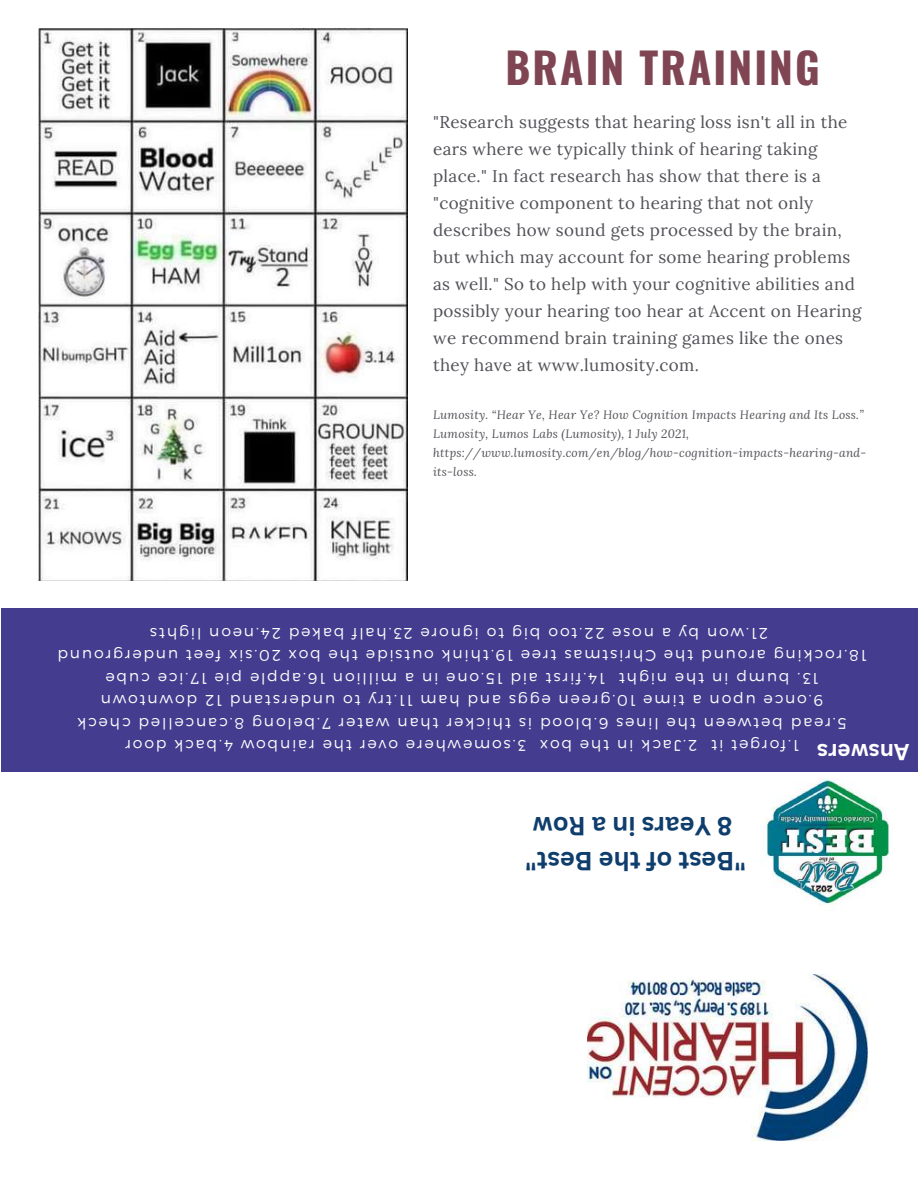
<style>
.page{position:relative;width:918px;height:1188px;background:#fff}
.page>*{position:absolute;margin:0;border:0;box-sizing:border-box;transform-origin:0 0}
.t1{font:700 42.45px "Oswald";letter-spacing:.05em;color:#7f4553}
.t2{font:700 25.5px/34.8px "Canva Sans";color:#0f3e6d;text-align:center}
.t3{font:700 22.5px "Canva Sans";color:#fff}
.t4{font:16.95px/27px "Lora";letter-spacing:.02em;color:#525158}
.t5{font:300 15.6px "Montserrat";letter-spacing:.12em;color:#fff}
.t6{font:italic 12px/19px "Lora";letter-spacing:.02em;color:#525158}
</style>
<div class="page">
<img style="left:587px;top:974px;width:281px;height:167px">
<div style="left:1px;top:608px;width:917px;height:164px;background:#443d8f"></div>
<img style="left:761px;top:778px;width:128px;height:133px">
<img style="left:38px;top:29px;width:369px;height:552px">
<h1 class="t1" style="left:506px;top:35px;width:316px">BRAIN TRAINING</h1>
<p class="t4" style="left:433px;top:108px;width:430px">"Research suggests that hearing loss isn't all in the ears where we typically think of hearing taking place." In fact research has show that there is a "cognitive component to hearing that not only describes how sound gets processed by the brain, but which may account for some hearing problems as well." So to help with your cognitive abilities and possibly your hearing too hear at Accent on Hearing we recommend brain training games like the ones they have at www.lumosity.com.</p>
<p class="t6" style="left:433px;top:405px;width:435px">Lumosity. “Hear Ye, Hear Ye? How Cognition Impacts Hearing and Its Loss.” Lumosity, Lumos Labs (Lumosity), 1 July 2021, https://www.lumosity.com/en/blog/how-cognition-impacts-hearing-and&shy;its-loss.</p>
<p class="t5" style="left:201px;top:643px;width:53px;rotate:-180deg">gi l h st</p>
<p class="t5" style="left:281px;top:643px;width:73px;rotate:-180deg">24 n. eon</p>
<p class="t5" style="left:344px;top:643px;width:57px;rotate:-180deg">baked</p>
<p class="t5" style="left:413px;top:643px;width:62px;rotate:-180deg">2 3 h. a fl</p>
<p class="t5" style="left:479px;top:643px;width:60px;rotate:-180deg">gi n o er</p>
<p class="t5" style="left:504px;top:643px;width:19px;rotate:-180deg">ot</p>
<p class="t5" style="left:541px;top:643px;width:30px;rotate:-180deg">b gi</p>
<p class="t5" style="left:604px;top:643px;width:57px;rotate:-180deg">2 2 ot . o</p>
<p class="t5" style="left:654px;top:643px;width:43px;rotate:-180deg">n o es</p>
<p class="t5" style="left:671px;top:643px;width:10px;rotate:-180deg">a</p>
<p class="t5" style="left:699px;top:643px;width:22px;rotate:-180deg">by</p>
<p class="t5" style="left:768px;top:643px;width:62px;rotate:-180deg">2 w. 1 on</p>
<p class="t5" style="left:178px;top:666px;width:122px;rotate:-180deg">unde gr or und</p>
<p class="t5" style="left:221px;top:666px;width:37px;rotate:-180deg">ef et</p>
<p class="t5" style="left:281px;top:666px;width:53px;rotate:-180deg">2 0 xis.</p>
<p class="t5" style="left:321px;top:666px;width:34px;rotate:-180deg">box</p>
<p class="t5" style="left:358px;top:666px;width:31px;rotate:-180deg">ht e</p>
<p class="t5" style="left:434px;top:666px;width:69px;rotate:-180deg">o u di st e</p>
<p class="t5" style="left:513px;top:666px;width:72px;rotate:-180deg">91 ht . ni k</p>
<p class="t5" style="left:557px;top:666px;width:37px;rotate:-180deg">ert e</p>
<p class="t5" style="left:656px;top:666px;width:93px;rotate:-180deg">C h mtsi r a s</p>
<p class="t5" style="left:693px;top:666px;width:31px;rotate:-180deg">ht e</p>
<p class="t5" style="left:766px;top:666px;width:66px;rotate:-180deg">a or und</p>
<p class="t5" style="left:866px;top:666px;width:94px;rotate:-180deg">81 or . c k ni g</p>
<p class="t5" style="left:150px;top:688px;width:46px;rotate:-180deg">cube</p>
<p class="t5" style="left:207px;top:688px;width:50px;rotate:-180deg">71 ci . e</p>
<p class="t5" style="left:242px;top:688px;width:29px;rotate:-180deg">p ei</p>
<p class="t5" style="left:325px;top:688px;width:76px;rotate:-180deg">61 a. p p el</p>
<p class="t5" style="left:397px;top:688px;width:66px;rotate:-180deg">m oilli n</p>
<p class="t5" style="left:414px;top:688px;width:10px;rotate:-180deg">a</p>
<p class="t5" style="left:438px;top:688px;width:18px;rotate:-180deg">ni</p>
<p class="t5" style="left:502px;top:688px;width:57px;rotate:-180deg">51 o. n e</p>
<p class="t5" style="left:538px;top:688px;width:29px;rotate:-180deg">a di</p>
<p class="t5" style="left:605px;top:688px;width:61px;rotate:-180deg">41 tsrif.</p>
<p class="t5" style="left:667px;top:688px;width:50px;rotate:-180deg">n gi ht</p>
<p class="t5" style="left:704px;top:688px;width:31px;rotate:-180deg">ht e</p>
<p class="t5" style="left:729px;top:688px;width:18px;rotate:-180deg">ni</p>
<p class="t5" style="left:790px;top:688px;width:54px;rotate:-180deg">bump</p>
<p class="t5" style="left:818px;top:688px;width:22px;rotate:-180deg">31 .</p>
<p class="t5" style="left:197px;top:711px;width:98px;rotate:-180deg">down ot wn</p>
<p class="t5" style="left:222px;top:711px;width:18px;rotate:-180deg">21</p>
<p class="t5" style="left:335px;top:711px;width:107px;rotate:-180deg">u n d e atsr n d</p>
<p class="t5" style="left:361px;top:711px;width:19px;rotate:-180deg">ot</p>
<p class="t5" style="left:412px;top:711px;width:45px;rotate:-180deg">yrt. 11</p>
<p class="t5" style="left:460px;top:711px;width:41px;rotate:-180deg">ham</p>
<p class="t5" style="left:501px;top:711px;width:35px;rotate:-180deg">and</p>
<p class="t5" style="left:551px;top:711px;width:43px;rotate:-180deg">eggs</p>
<p class="t5" style="left:636px;top:711px;width:78px;rotate:-180deg">01 g. er e n</p>
<p class="t5" style="left:685px;top:711px;width:43px;rotate:-180deg">mi t e</p>
<p class="t5" style="left:702px;top:711px;width:10px;rotate:-180deg">a</p>
<p class="t5" style="left:756px;top:711px;width:48px;rotate:-180deg">upon</p>
<p class="t5" style="left:823px;top:711px;width:61px;rotate:-180deg">9 o. nce</p>
<p class="t5" style="left:131px;top:733px;width:55px;rotate:-180deg">check</p>
<p class="t5" style="left:244px;top:733px;width:107px;rotate:-180deg">8 c. a n c e ell d</p>
<p class="t5" style="left:331px;top:733px;width:80px;rotate:-180deg">7 b. e ol n g</p>
<p class="t5" style="left:390px;top:733px;width:52px;rotate:-180deg">w a et r</p>
<p class="t5" style="left:439px;top:733px;width:43px;rotate:-180deg">ht an</p>
<p class="t5" style="left:511px;top:733px;width:66px;rotate:-180deg">ht ci ker</p>
<p class="t5" style="left:532px;top:733px;width:15px;rotate:-180deg">si</p>
<p class="t5" style="left:608px;top:733px;width:70px;rotate:-180deg">6 b. ol o d</p>
<p class="t5" style="left:659px;top:733px;width:44px;rotate:-180deg">ni l es</p>
<p class="t5" style="left:696px;top:733px;width:31px;rotate:-180deg">ht e</p>
<p class="t5" style="left:783px;top:733px;width:80px;rotate:-180deg">be wt een</p>
<p class="t5" style="left:847px;top:733px;width:57px;rotate:-180deg">5 er . ad</p>
<p class="t5" style="left:166px;top:756px;width:43px;rotate:-180deg">door</p>
<p class="t5" style="left:233px;top:756px;width:60px;rotate:-180deg">4 b. ack</p>
<p class="t5" style="left:315px;top:756px;width:75px;rotate:-180deg">ar ni bow</p>
<p class="t5" style="left:352px;top:756px;width:31px;rotate:-180deg">ht e</p>
<p class="t5" style="left:398px;top:756px;width:39px;rotate:-180deg">over</p>
<p class="t5" style="left:526px;top:756px;width:121px;rotate:-180deg">3 os . m e w h e er</p>
<p class="t5" style="left:572px;top:756px;width:34px;rotate:-180deg">box</p>
<p class="t5" style="left:609px;top:756px;width:31px;rotate:-180deg">ht e</p>
<p class="t5" style="left:634px;top:756px;width:18px;rotate:-180deg">ni</p>
<p class="t5" style="left:697px;top:756px;width:57px;rotate:-180deg">2 J. ack</p>
<p class="t5" style="left:723px;top:756px;width:14px;rotate:-180deg">ti</p>
<p class="t5" style="left:799px;top:756px;width:69px;rotate:-180deg">of.1 gr e t</p>
<h3 class="t3" style="left:910px;top:768px;width:94px;rotate:-180deg">Answers</h3>
<h2 class="t2" style="left:746px;top:879px;width:223px;rotate:-180deg">B" tse o f ht e B "tse<br>8 Y srae ni a R o w</h2>
</div>
